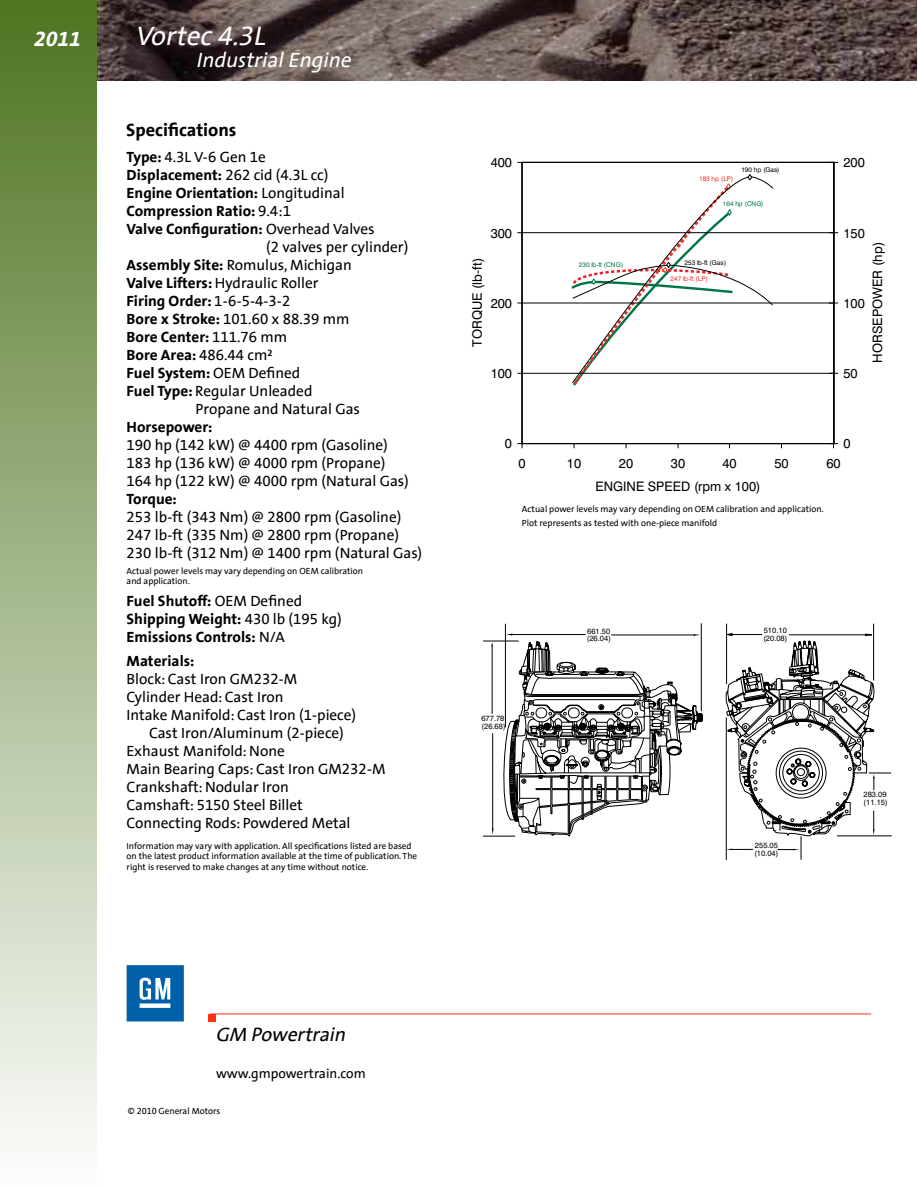
<style>
.page{position:relative;width:918px;height:1188px;background:#fff}
.page>*{position:absolute;margin:0;border:0;box-sizing:border-box;transform-origin:0 0}
.t1{font:italic 27px "GM Sans";color:#fff}
.t2{font:italic 21px "GM Sans";color:#fff}
.t3{font:italic 700 21px "GM Sans";color:#fff}
.t4{font:italic 19.5px "GM Sans";color:#000}
.t5{font:700 18px "GM Sans";color:#000}
.t6{font:15px/18px "GM Sans";color:#000}
.t7{font:700 15px/18px "GM Sans";color:#000}
.t8{font:13.5px "GM Sans";color:#000}
.t9{font:13.05px "Swiss 721 BT";letter-spacing:-.005em;color:#010101}
.t10{font:9px/10.5px "GM Sans";color:#000}
.t11{font:7.65px/8.1px "Swiss 721 BT";color:#000}
.t12{font:6.6px "Swiss 721 BT";letter-spacing:-.005em;color:#000}
.t13{font:6.6px "Swiss 721 BT";letter-spacing:-.005em;color:#007647}
.t14{font:6.6px "Swiss 721 BT";letter-spacing:-.005em;color:#ee3124}
.s1{font-weight:700}
.s2{font-weight:400}
</style>
<div class="page">
<img style="left:97px;top:0;width:819px;height:81px">
<hr style="left:210px;top:1014px;width:661px;height:1px;background:#ff3016">
<div style="left:208px;top:1014px;width:7px;height:8px;background:#ff3016"></div>
<hr style="left:522px;top:373px;width:311px;height:1px;background:#000">
<hr style="left:522px;top:303px;width:311px;height:1px;background:#000">
<hr style="left:522px;top:232px;width:311px;height:1px;background:#000">
<svg style="left:518px;top:443px;width:5px;height:5px"></svg>
<svg style="left:829px;top:443px;width:9px;height:5px"></svg>
<div style="left:522px;top:162px;width:312px;height:282px;border:1px solid #000"></div>
<svg style="left:570px;top:174px;width:204px;height:212px"></svg>
<svg style="left:127px;top:965px;width:57px;height:57px"></svg>
<div style="left:0;top:0;width:97px;height:1188px;background:linear-gradient(to bottom,#4e7420,#fdfefd)"></div>
<hr style="left:505px;top:624px;width:1px;height:103px;background:#000">
<hr style="left:701px;top:623px;width:1px;height:88px;background:#000">
<hr style="left:483px;top:641px;width:36px;height:1px;background:#000">
<hr style="left:483px;top:836px;width:32px;height:1px;background:#000">
<hr style="left:873px;top:624px;width:1px;height:56px;background:#000">
<hr style="left:837px;top:836px;width:55px;height:1px;background:#000">
<svg style="left:491px;top:633px;width:400px;height:227px"></svg>
<hr style="left:726px;top:624px;width:1px;height:60px;background:#000">
<h2 class="t3" style="left:34px;top:26px;width:49px">2011</h2>
<h1 class="t1" style="left:136px;top:20px;width:132px">Vortec 4.3L</h1>
<h2 class="t2" style="left:197px;top:48px;width:156px">Industrial Engine</h2>
<p class="t5" style="left:126px;top:119px;width:112px">Specifications</p>
<p class="t6" style="left:127px;top:148px;width:141px"><span class="s1">Type:</span> 4.3L V-6 Gen 1e</p>
<p class="t6" style="left:127px;top:166px;width:203px"><span class="s1">Displacement:</span> 262 cid (4.3L cc)</p>
<p class="t7" style="left:127px;top:184px;width:220px">Engine Orientation: <span class="s2">Longitudinal</span></p>
<p class="t7" style="left:127px;top:202px;width:166px">Compression Ratio: <span class="s2">9.4:1</span></p>
<p class="t7" style="left:127px;top:220px;width:249px">Valve Configuration: <span class="s2">Overhead Valves</span></p>
<p class="t6" style="left:266px;top:238px;width:144px">(2 valves per cylinder)</p>
<p class="t6" style="left:127px;top:256px;width:227px"><span class="s1">Assembly Site:</span> Romulus, Michigan</p>
<p class="t6" style="left:127px;top:274px;width:193px"><span class="s1">Valve Lifters:</span> Hydraulic Roller</p>
<p class="t7" style="left:127px;top:292px;width:165px">Firing Order: <span class="s2">1-6-5-4-3-2</span></p>
<p class="t6" style="left:127px;top:310px;width:224px"><span class="s1">Bore x Stroke:</span> 101.60 x 88.39 mm</p>
<p class="t7" style="left:127px;top:328px;width:162px">Bore Center: <span class="s2">111.76 mm</span></p>
<p class="t7" style="left:127px;top:346px;width:147px">Bore Area: <span class="s2">486.44 cm²</span></p>
<p class="t7" style="left:127px;top:364px;width:175px">Fuel System: <span class="s2">OEM Defined</span></p>
<p class="t6" style="left:127px;top:382px;width:187px"><span class="s1">Fuel Type:</span> Regular Unleaded</p>
<p class="t6" style="left:196px;top:400px;width:166px">Propane and Natural Gas</p>
<p class="t7" style="left:127px;top:418px;width:87px">Horsepower:</p>
<p class="t6" style="left:127px;top:436px;width:284px">190 hp (142 kW) @ 4400 rpm (Gasoline)<br>183 hp (136 kW) @ 4000 rpm (Propane)<br>164 hp (122 kW) @ 4000 rpm (Natural Gas)</p>
<p class="t7" style="left:127px;top:490px;width:52px">Torque:</p>
<p class="t6" style="left:127px;top:508px;width:297px">253 lb-ft (343 Nm) @ 2800 rpm (Gasoline)<br>247 lb-ft (335 Nm) @ 2800 rpm (Propane)<br>230 lb-ft (312 Nm) @ 1400 rpm (Natural Gas)</p>
<p class="t10" style="left:127px;top:566px;width:238px">Actual power levels may vary depending on OEM calibration and application.</p>
<p class="t7" style="left:127px;top:592px;width:217px">Fuel Shutoff: <span class="s2">OEM Defined<br></span>Shipping Weight: <span class="s2">430 lb (195 kg)<br></span>Emissions Controls: <span class="s2">N/A</span></p>
<p class="t7" style="left:127px;top:652px;width:69px">Materials:</p>
<p class="t6" style="left:127px;top:670px;width:172px">Block: Cast Iron GM232-M</p>
<p class="t6" style="left:127px;top:688px;width:159px">Cylinder Head: Cast Iron</p>
<p class="t6" style="left:127px;top:706px;width:231px">Intake Manifold: Cast Iron (1-piece)</p>
<p class="t6" style="left:149px;top:724px;width:196px">Cast Iron/Aluminum (2-piece)</p>
<p class="t6" style="left:127px;top:742px;width:160px">Exhaust Manifold: None</p>
<p class="t6" style="left:127px;top:760px;width:260px">Main Bearing Caps: Cast Iron GM232-M</p>
<p class="t6" style="left:127px;top:778px;width:164px">Crankshaft: Nodular Iron</p>
<p class="t6" style="left:127px;top:796px;width:178px">Camshaft: 5150 Steel Billet</p>
<p class="t6" style="left:127px;top:814px;width:225px">Connecting Rods: Powdered Metal</p>
<p class="t10" style="left:127px;top:840px;width:292px">Information may vary with application. All specifications listed are based on the latest product information available at the time of publication. The right is reserved to make changes at any time without notice.</p>
<p class="t9" style="left:491px;top:155px;width:23px">400</p>
<p class="t12" style="left:741px;top:166px;width:39px">190 hp (Gas)</p>
<p class="t13" style="left:723px;top:200px;width:42px">164 hp (CNG)</p>
<p class="t14" style="left:699px;top:175px;width:36px">183 hp (LP)</p>
<p class="t9" style="left:844px;top:155px;width:23px">200</p>
<p class="t9" style="left:491px;top:225px;width:23px">300</p>
<p class="t9" style="left:844px;top:225px;width:23px">150</p>
<p class="t9" style="left:469px;top:347px;width:90px;rotate:-90deg">TORQUE (lb-ft)</p>
<p class="t9" style="left:491px;top:295px;width:23px">200</p>
<p class="t13" style="left:579px;top:261px;width:46px">230 lb-ft (CNG)</p>
<p class="t12" style="left:685px;top:259px;width:43px">253 lb-ft (Gas)</p>
<p class="t14" style="left:671px;top:275px;width:39px">247 lb-ft (LP)</p>
<p class="t9" style="left:844px;top:295px;width:23px">100</p>
<p class="t9" style="left:869px;top:363px;width:122px;rotate:-90deg">HORSEPOWER (hp)</p>
<p class="t9" style="left:491px;top:366px;width:23px">100</p>
<p class="t9" style="left:844px;top:366px;width:16px">50</p>
<p class="t9" style="left:505px;top:436px;width:9px">0</p>
<p class="t9" style="left:844px;top:436px;width:9px">0</p>
<p class="t9" style="left:519px;top:456px;width:9px">0</p>
<p class="t9" style="left:567px;top:456px;width:16px">10</p>
<p class="t9" style="left:619px;top:456px;width:16px">20</p>
<p class="t9" style="left:671px;top:456px;width:16px">30</p>
<p class="t9" style="left:722px;top:456px;width:16px">40</p>
<p class="t9" style="left:774px;top:456px;width:16px">50</p>
<p class="t9" style="left:826px;top:456px;width:16px">60</p>
<p class="t9" style="left:595px;top:478px;width:167px">ENGINE SPEED (rpm x 100)</p>
<p class="t10" style="left:522px;top:502px;width:303px;line-height:13.8px">Actual power levels may vary depending on OEM calibration and application.<br>Plot represents as tested with one-piece manifold</p>
<p class="t11" style="left:481px;top:714px;width:26px">677.78 (26.68)</p>
<p class="t11" style="left:587px;top:627px;width:26px;line-height:7.2px">661.50 (26.04)</p>
<p class="t11" style="left:763px;top:627px;width:26px">510.10 (20.08)</p>
<p class="t11" style="left:754px;top:841px;width:26px">255.05 (10.04)</p>
<p class="t11" style="left:863px;top:790px;width:26px">283.09 (11.15)</p>
<h3 class="t4" style="left:217px;top:1023px;width:131px">GM Powertrain</h3>
<p class="t8" style="left:216px;top:1066px;width:151px">www.gmpowertrain.com</p>
<p class="t10" style="left:128px;top:1106px;width:94px">© 2010 General Motors</p>
</div>
